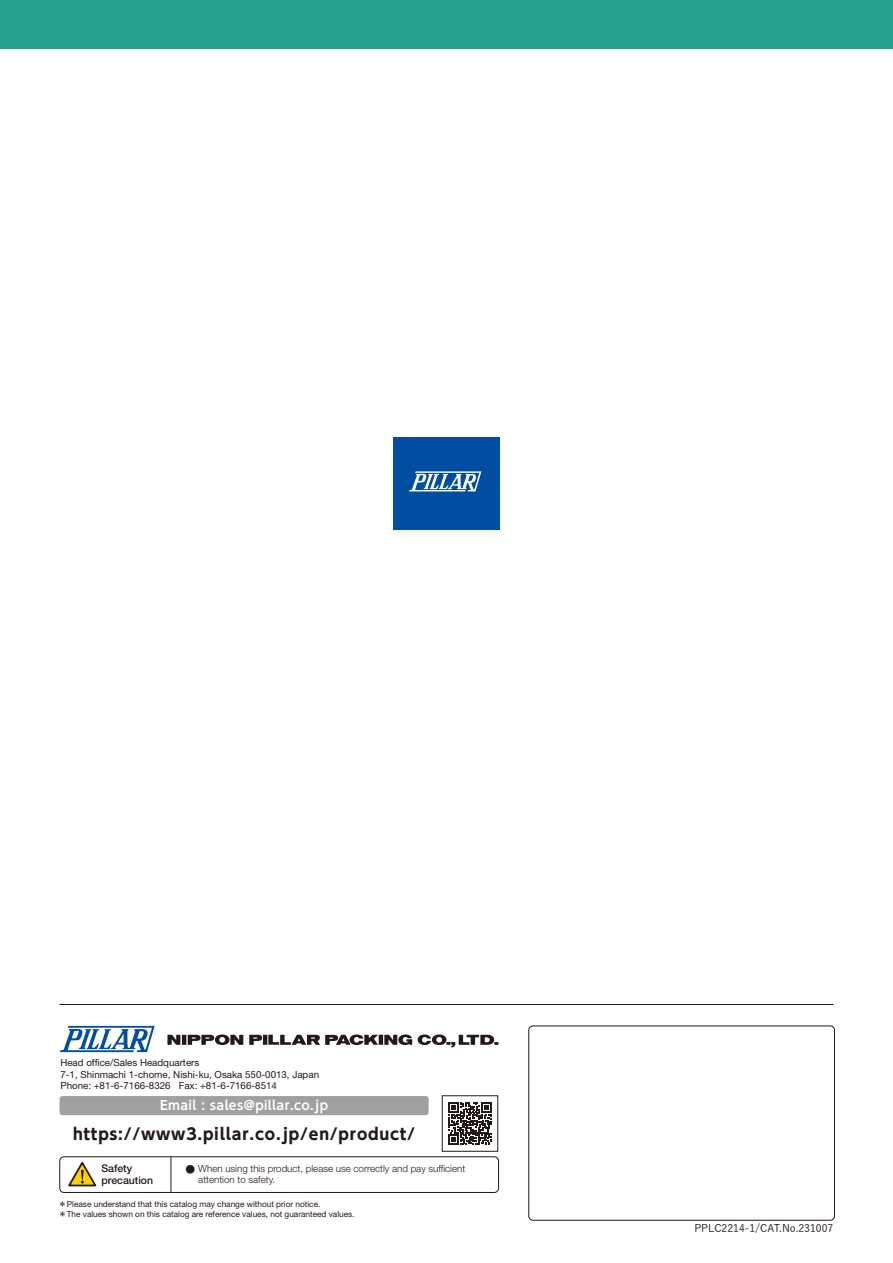
<style>
.page{position:relative;width:893px;height:1263px;background:#fff}
.page>*{position:absolute;margin:0;border:0;box-sizing:border-box;transform-origin:0 0}
.t1{font:700 15.75px "UD Shin Go Pro";letter-spacing:.05em;color:#231916}
.t2{font:700 12.6px "UD Shin Go Pro De";letter-spacing:.03em;color:#fff}
.t3{font:500 10.5px "Yu Go";color:#231916}
.t4{font:500 10.5px/12px "Helvetica Neue LT Std";color:#231916}
.t5{font:9.75px/11.2px "Helvetica Neue LT Std";color:#231916}
.t6{font:300 9.75px/10.5px "Helvetica Neue LT Std";color:#231916}
.t7{font:8.25px/10.5px "Helvetica Neue LT Std";color:#231916}
.s1{font-family:"Gothic BBB Pro";font-weight:500}
.s2{font-family:"Times New Roman";font-size:12.3px}
</style>
<div class="page">
<div style="left:0;top:0;width:893px;height:49px;background:#28a08f"></div>
<div style="left:393px;top:437px;width:107px;height:92px;background:#004da1"></div>
<svg style="left:409px;top:471px;width:72px;height:20px"></svg>
<hr style="left:60px;top:1004px;width:773px;height:1px;background:#231916">
<div style="left:529px;top:1026px;width:306px;height:194px;border:1px solid #231916;border-radius:4px"></div>
<svg style="left:60px;top:1026px;width:95px;height:26px"></svg>
<svg style="left:167px;top:1035px;width:13px;height:10px"></svg>
<hr style="left:182px;top:1035px;width:4px;height:10px;background:#231916">
<hr style="left:263px;top:1035px;width:4px;height:10px;background:#231916">
<svg style="left:188px;top:1034px;width:55px;height:11px"></svg>
<hr style="left:379px;top:1035px;width:4px;height:10px;background:#231916">
<svg style="left:384px;top:1034px;width:28px;height:11px"></svg>
<svg style="left:418px;top:1034px;width:80px;height:13px"></svg>
<svg style="left:249px;top:1034px;width:13px;height:11px"></svg>
<svg style="left:268px;top:1034px;width:110px;height:11px"></svg>
<div style="left:60px;top:1096px;width:369px;height:19px;background:#a0a0a1;border-radius:3px"></div>
<div style="left:60px;top:1156px;width:439px;height:37px;border:1px solid #231916;border-radius:4px"></div>
<hr style="left:171px;top:1156px;width:1px;height:37px;background:#231916">
<svg style="left:68px;top:1162px;width:29px;height:24px"></svg>
<svg style="left:448px;top:1102px;width:44px;height:43px"></svg>
<div style="left:442px;top:1095px;width:56px;height:56px;border:1px solid #231916"></div>
<p class="t5" style="left:60px;top:1057px;width:260px">Head office/Sales Headquarters<br>7-1, Shinmachi 1-chome, Nishi-ku, Osaka 550-0013, Japan<br>Phone: +81-6-7166-8326 Fax: +81-6-7166-8514</p>
<h2 class="t2" style="left:160px;top:1094px;width:169px">Email : sales@pillar.co.jp</h2>
<h1 class="t1" style="left:73px;top:1121px;width:344px">https://www3.pillar.co.jp/en/product/</h1>
<p class="t4" style="left:101px;top:1162px;width:53px">Safety precaution</p>
<p class="t6" style="left:198px;top:1163px;width:268px;text-indent:-13px"><span class="s1">●</span> When using this product, please use correctly and pay sufficient attention to safety.</p>
<p class="t7" style="left:60px;top:1198px;width:297px"><span class="s2">*</span>Please understand that this catalog may change without prior notice.<br><span class="s2">*</span>The values shown on this catalog are reference values, not guaranteed values.</p>
<p class="t3" style="left:694px;top:1218px;width:141px">PPLC2214-1/CAT.No.231007</p>
</div>
